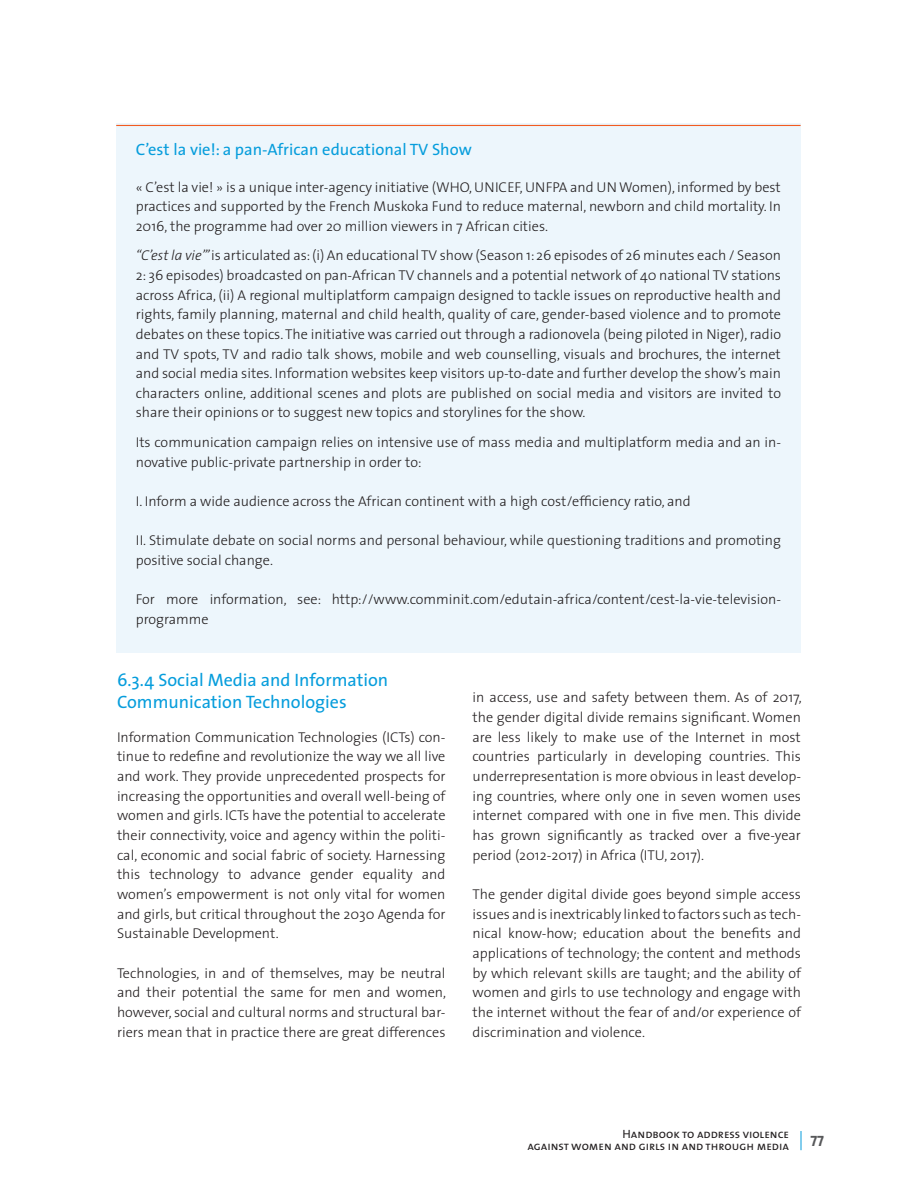
<style>
.page{position:relative;width:918px;height:1188px;background:#fff}
.page>*{position:absolute;margin:0;border:0;box-sizing:border-box;transform-origin:0 0}
.Subhead_Level_2{font:18px/22.5px "The Sans";color:#069ddc}
.Box_____Red__CHILD{font:16.5px "The Sans";color:#069ddc}
.t1{font:15px "The Sans Bold Caps";color:#57585a}
.BODY_TEXT__ITALIC_OR{font:300 14.25px/19.6px "The Sans";color:#231f20;text-align:justify}
.t2{font:12px/12px "The Sans Caps";color:#231f20;text-align:right}
.s1{font-style:italic}
</style>
<div class="page">
<svg style="left:801px;top:1131px;width:1px;height:19px"></svg>
<div style="left:116px;top:123px;width:685px;height:529px;background:#edf6fc"></div>
<hr style="left:116px;top:125px;width:685px;height:1px;background:#f25b21">
<p class="Box_____Red__CHILD" style="left:136px;top:135px;width:338px">C’est la vie!: a pan-African educational TV Show</p>
<p class="BODY_TEXT__ITALIC_OR" style="left:136px;top:176px;width:647px">« C’est la vie! » is a unique inter-agency initiative (WHO, UNICEF, UNFPA and UN Women), informed by best practices and supported by the French Muskoka Fund to reduce maternal, newborn and child mortality. In 2016, the programme had over 20 million viewers in 7 African cities.</p>
<p class="BODY_TEXT__ITALIC_OR" style="left:136px;top:245px;width:647px"><span class="s1">“C’est la vie”’</span> is articulated as:(i) An educational TV show (Season 1: 26 episodes of 26 minutes each / Season 2: 36 episodes) broadcasted on pan-African TV channels and a potential network of 40 national TV stations across Africa, (ii) A regional multiplatform campaign designed to tackle issues on reproductive health and rights, family planning, maternal and child health, quality of care, gender-based violence and to promote debates on these topics.The initiative was carried out through a radionovela (being piloted in Niger), radio and TV spots, TV and radio talk shows, mobile and web counselling, visuals and brochures, the internet and social media sites. Information websites keep visitors up-to-date and further develop the show’s main characters online, additional scenes and plots are published on social media and visitors are invited to share their opinions or to suggest new topics and storylines for the show.</p>
<p class="BODY_TEXT__ITALIC_OR" style="left:136px;top:432px;width:647px">Its communication campaign relies on intensive use of mass media and multiplatform media and an in&shy;novative public-private partnership in order to:</p>
<p class="BODY_TEXT__ITALIC_OR" style="left:136px;top:491px;width:557px">I. Inform a wide audience across the African continent with a high cost/efficiency ratio, and</p>
<p class="BODY_TEXT__ITALIC_OR" style="left:136px;top:530px;width:647px">II. Stimulate debate on social norms and personal behaviour, while questioning traditions and promoting positive social change.</p>
<p class="BODY_TEXT__ITALIC_OR" style="left:136px;top:589px;width:647px">For more information, see: http://www.comminit.com/edutain-africa/content/cest-la-vie-television&shy;programme</p>
<p class="Subhead_Level_2" style="left:117px;top:668px;width:273px">6.3.4 Social Media and Information<br>Communication Technologies</p>
<p class="BODY_TEXT__ITALIC_OR" style="left:117px;top:727px;width:330px">Information Communication Technologies (ICTs) con&shy;tinue to redefine and revolutionize the way we all live and work. They provide unprecedented prospects for increasing the opportunities and overall well-being of women and girls. ICTs have the potential to accelerate their connectivity, voice and agency within the politi&shy;cal, economic and social fabric of society. Harnessing this technology to advance gender equality and women’s empowerment is not only vital for women and girls, but critical throughout the 2030 Agenda for Sustainable Development.</p>
<p class="BODY_TEXT__ITALIC_OR" style="left:117px;top:962px;width:331px">Technologies, in and of themselves, may be neutral and their potential the same for men and women, however, social and cultural norms and structural bar&shy;riers mean that in practice there are great differences</p>
<p class="BODY_TEXT__ITALIC_OR" style="left:472px;top:687px;width:331px">in access, use and safety between them. As of 2017, the gender digital divide remains significant. Women are less likely to make use of the Internet in most countries particularly in developing countries. This underrepresentation is more obvious in least develop&shy;ing countries, where only one in seven women uses internet compared with one in five men. This divide has grown significantly as tracked over a five-year period (2012-2017) in Africa (ITU, 2017).</p>
<p class="BODY_TEXT__ITALIC_OR" style="left:472px;top:884px;width:330px">The gender digital divide goes beyond simple access issues and is inextricably linked to factors such as tech&shy;nical know-how; education about the benefits and applications of technology; the content and methods by which relevant skills are taught; and the ability of women and girls to use technology and engage with the internet without the fear of and/or experience of discrimination and violence.</p>
<p class="t2" style="left:528px;top:1128px;width:263px">Handbook to address violence<br>against women and girls in and through media</p>
<p class="t1" style="left:810px;top:1129px;width:15px">77</p>
</div>
